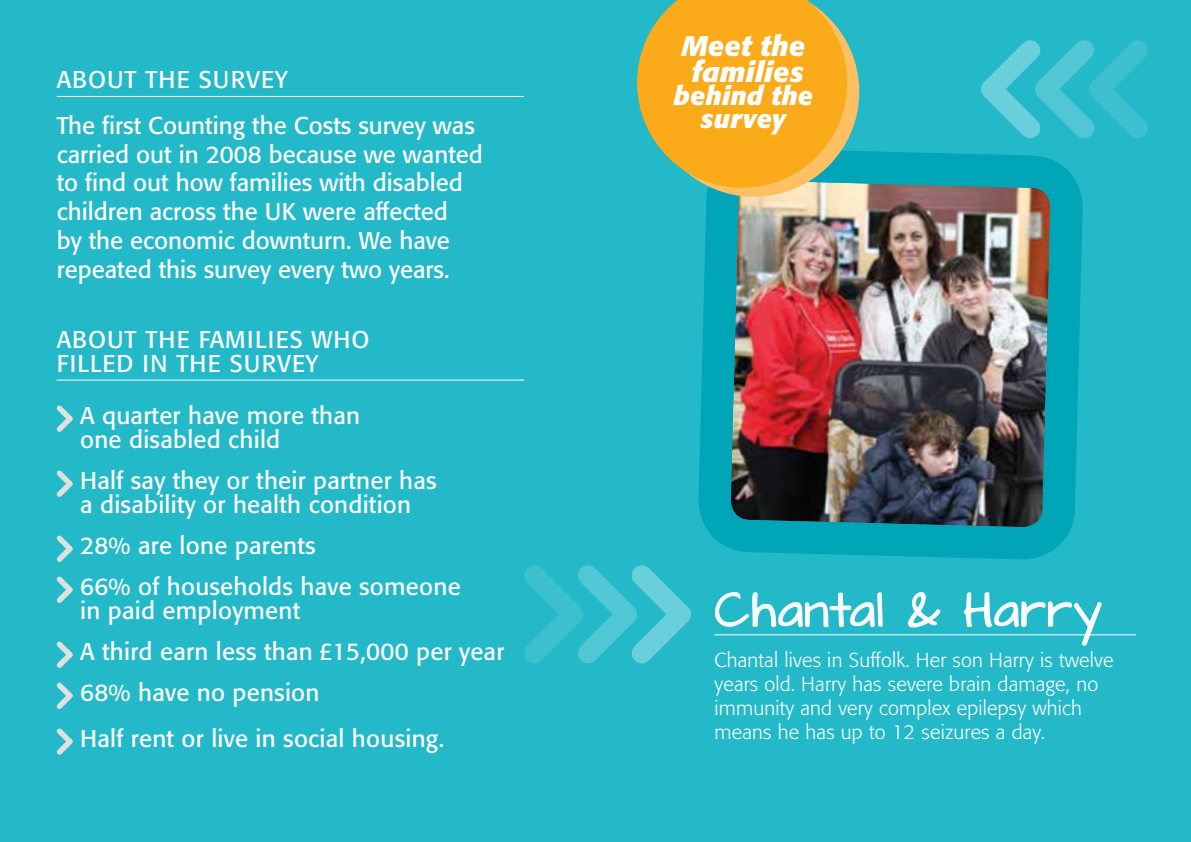
<style>
.page{position:relative;width:1191px;height:842px;background:#24b9c9}
.page>*{position:absolute;margin:0;border:0;box-sizing:border-box;transform-origin:0 0}
.t1{font:40px "Architects Daughter";color:#fff}
.t2{font:italic 700 28px/25.6px "Formata BQ";letter-spacing:.01em;color:#fff;text-align:center}
.t3{font:italic 700 26px/23.2px "Formata BQ";letter-spacing:.01em;color:#fff;text-align:center}
.t4{font:24px/28.8px "Formata BQ";letter-spacing:.01em;color:#fff}
.t5{font:24px/45.8px "Formata BQ";letter-spacing:.03em;color:#fff}
.t6{font:24px/24px "Formata BQ";letter-spacing:.04em;color:#fff}
.t7{font:300 20px/24px "Formata BQ";letter-spacing:.01em;color:#fff}
</style>
<div class="page">
<hr style="left:57px;top:96px;width:467px;height:1px;background:#fff">
<hr style="left:57px;top:380px;width:467px;height:1px;background:#fff">
<svg style="left:56px;top:405px;width:17px;height:27px"></svg>
<svg style="left:56px;top:470px;width:17px;height:27px"></svg>
<svg style="left:56px;top:535px;width:17px;height:68px"></svg>
<svg style="left:56px;top:641px;width:17px;height:68px"></svg>
<svg style="left:56px;top:728px;width:17px;height:27px"></svg>
<img style="left:698px;top:151px;width:385px;height:407px">
<hr style="left:714px;top:634px;width:422px;height:1px;background:#fff">
<svg style="left:715px;top:592px;width:168px;height:36px"></svg>
<svg style="left:908px;top:592px;width:33px;height:36px"></svg>
<svg style="left:963px;top:418px;width:139px;height:228px"></svg>
<svg style="left:524px;top:565px;width:167px;height:99px"></svg>
<svg style="left:981px;top:40px;width:167px;height:99px"></svg>
<svg style="left:698px;top:43px;width:161px;height:154px"></svg>
<svg style="left:637px;top:0;width:210px;height:188px;background:#e0ac32"></svg>
<p class="t5" style="left:57px;top:57px;width:420px">Abo ut the survey<br>The first Counting the Costs survey was</p>
<p class="t4" style="left:57px;top:140px;width:427px">carried out in 2008 because we wanted to find out how families with disabled children across the U K were affected<br>by the economic downturn. We have repeated this survey every two years.</p>
<p class="t6" style="left:57px;top:327px;width:310px">Abo ut the families who filled in the survey</p>
<p class="t4" style="left:80px;top:403px;width:282px;line-height:24px">A quarter have more than one disabled child</p>
<p class="t4" style="left:80px;top:468px;width:358px;line-height:24px">Half say they or their partner has a disability or health condition</p>
<p class="t4" style="left:80px;top:525px;width:382px;line-height:41px">28% are lone parents<br>66% of households have someone</p>
<p class="t4" style="left:80px;top:590px;width:426px;line-height:41px">in paid employment<br>A third earn less than £15,000 per year<br>68% have no pension</p>
<p class="t4" style="left:80px;top:724px;width:365px">Half rent or live in social housing.</p>
<p class="t2" style="left:681px;top:33px;width:125px">Meet the families</p>
<p class="t3" style="left:673px;top:84px;width:141px">behind the survey</p>
<h1 class="t1" style="left:714px;top:582px;width:387px">Chantal &amp; Harry</h1>
<p class="t7" style="left:714px;top:648px;width:400px">Chantal lives in Suffolk. Her son Harry is twelve years old. Harry has severe brain damage, no immunity and very complex epilepsy which means he has up to 12 seizures a day.</p>
</div>
